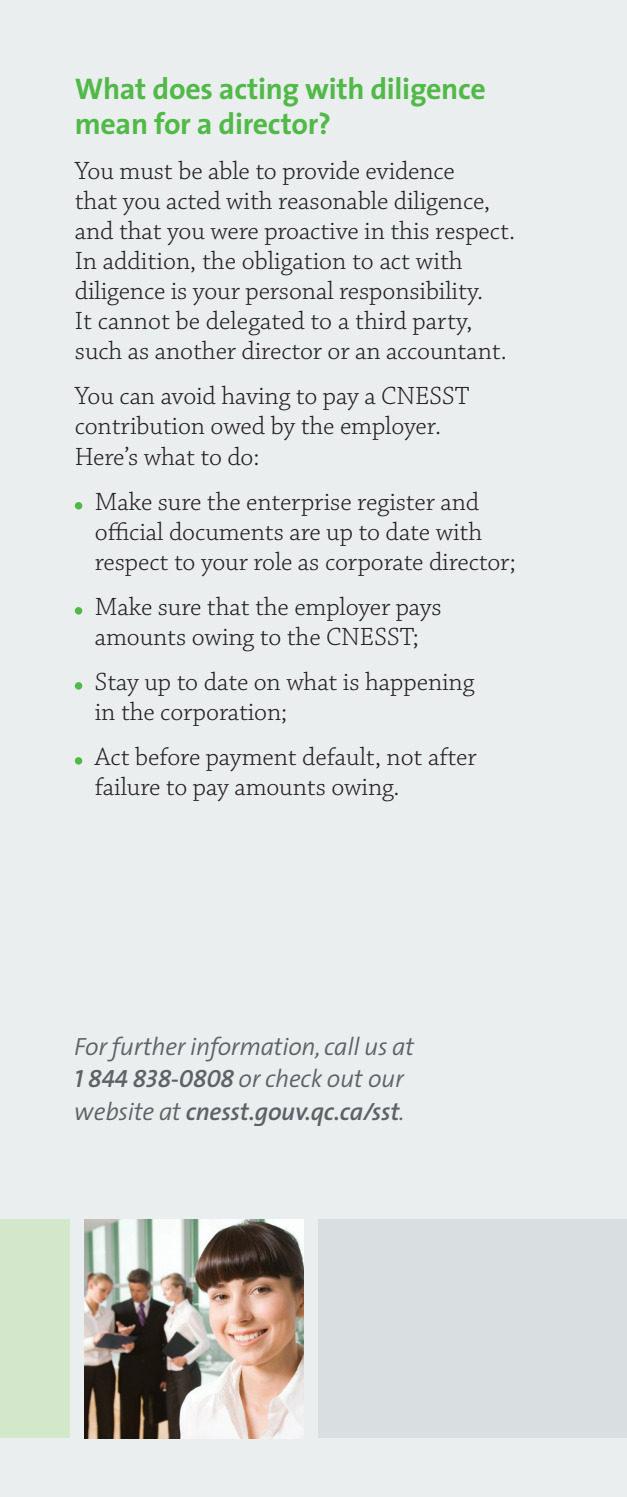
<style>
.page{position:relative;width:627px;height:1497px;background:#fff}
.page>*{position:absolute;margin:0;border:0;box-sizing:border-box;transform-origin:0 0}
.t1{font:700 30px/35px "The Sans";letter-spacing:-.01em;color:#51b948}
.t2{font:300 26.25px/30px "Chaparral Pro";letter-spacing:-.005em;color:#231f20}
.t3{font:italic 300 25px/32.5px "The Sans";letter-spacing:-.01em;color:#64696d}
.s1{font-family:"The Sans Semi Bold Caps";font-weight:400}
.s2{font-weight:600}
</style>
<div class="page">
<div style="left:0;top:0;width:627px;height:1496px;background:#ebeeef"></div>
<div style="left:319px;top:1219px;width:308px;height:218px;background:#d9dfe1"></div>
<div style="left:75px;top:502px;width:7px;height:7px;background:#51b948;border-radius:50%"></div>
<div style="left:75px;top:607px;width:7px;height:7px;background:#51b948;border-radius:50%"></div>
<div style="left:75px;top:682px;width:7px;height:7px;background:#51b948;border-radius:50%"></div>
<div style="left:75px;top:757px;width:7px;height:7px;background:#51b948;border-radius:50%"></div>
<img style="left:85px;top:1219px;width:219px;height:218px">
<div style="left:0;top:1219px;width:70px;height:218px;background:#d3e8ca"></div>
<p class="t1" style="left:75px;top:71px;width:412px">What does acting with diligence mean for a director?</p>
<p class="t2" style="left:75px;top:157px;width:442px">You must be able to provide evidence<br>that you acted with reasonable diligence, and that you were proactive in this respect.<br>In addition, the obligation to act with diligence is your personal responsibility.<br>It cannot be delegated to a third party, such as another director or an accountant.</p>
<p class="t2" style="left:75px;top:382px;width:396px">You can avoid having to pay a CNESST contribution owed by the employer.<br>Here’s what to do:</p>
<p class="t2" style="left:95px;top:487px;width:422px">Make sure the enterprise register and official documents are up to date with respect to your role as corporate director;</p>
<p class="t2" style="left:95px;top:592px;width:348px">Make sure that the employer pays amounts owing to the CNESST;</p>
<p class="t2" style="left:95px;top:667px;width:381px">Stay up to date on what is happening in the corporation;</p>
<p class="t2" style="left:95px;top:742px;width:383px">Act before payment default, not after failure to pay amounts owing.</p>
<p class="t3" style="left:75px;top:1028px;width:341px">For further information, call us at<br><span class="s1">1 844 838-0808</span> or check out our website at <span class="s2">cnesst.gouv.qc.ca/sst</span>.</p>
</div>
